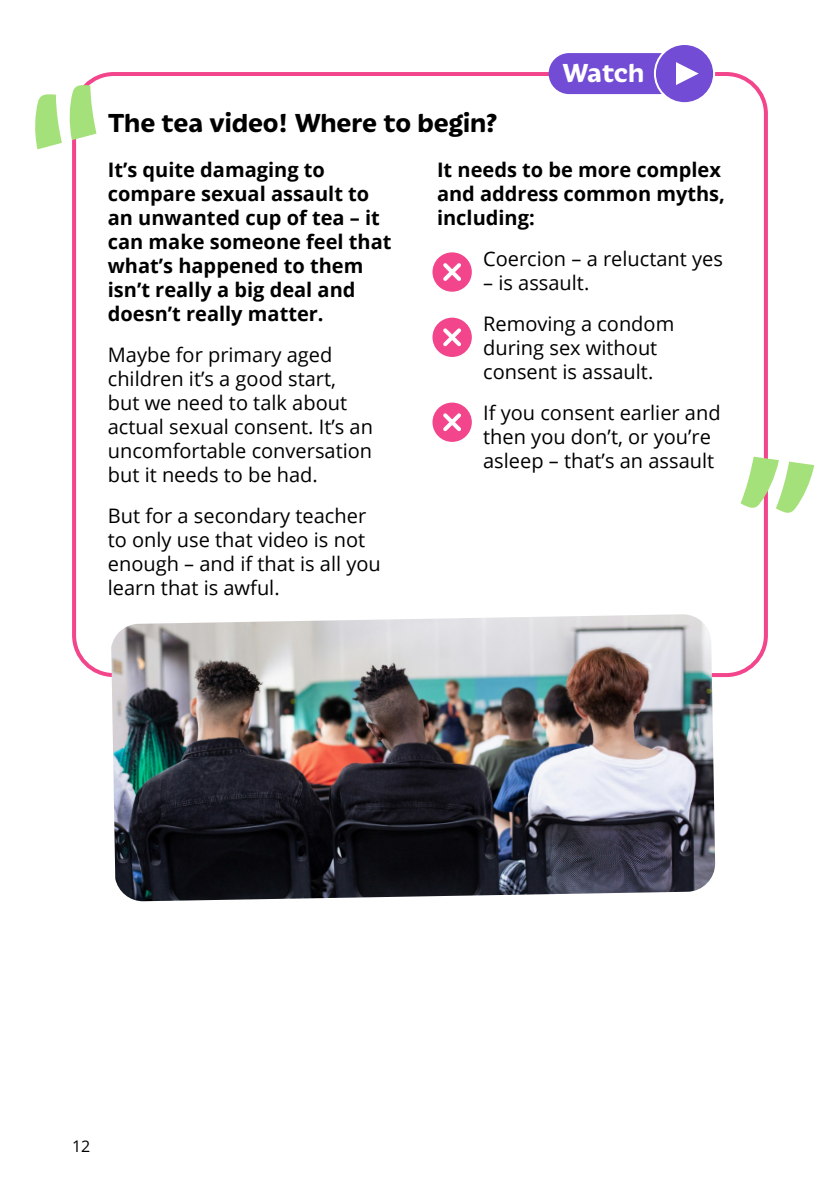
<style>
.page{position:relative;width:840px;height:1191px;background:#fff}
.page>*{position:absolute;margin:0;border:0;box-sizing:border-box;transform-origin:0 0}
.t1{font:700 28px "Iskra";color:#000}
.t2{font:700 28px "Iskra";letter-spacing:-.005em;color:#fff}
.t3{font:20px/24px "Open Sans";color:#000}
.t4{font:700 20px/24px "Open Sans";color:#000}
.t5{font:16px "Open Sans";color:#000}
</style>
<div class="page">
<img style="left:111px;top:614px;width:604px;height:287px">
<div style="left:548px;top:53px;width:132px;height:41px;background:#734cd5;border-radius:20px"></div>
<div style="left:654px;top:44px;width:59px;height:59px;background:#734cd5;border-radius:50%"></div>
<div style="left:653px;top:43px;width:61px;height:61px;border:2px solid #fff;border-radius:50%"></div>
<svg style="left:676px;top:62px;width:22px;height:23px"></svg>
<div style="left:432px;top:252px;width:39px;height:40px;background:#f2458c;border-radius:50%"></div>
<svg style="left:443px;top:263px;width:18px;height:18px"></svg>
<div style="left:432px;top:318px;width:39px;height:39px;background:#f2458c;border-radius:50%"></div>
<svg style="left:443px;top:328px;width:18px;height:19px"></svg>
<div style="left:432px;top:402px;width:39px;height:40px;background:#f2458c;border-radius:50%"></div>
<svg style="left:443px;top:413px;width:18px;height:18px"></svg>
<svg style="left:740px;top:456px;width:73px;height:57px"></svg>
<svg style="left:35px;top:85px;width:61px;height:64px"></svg>
<h1 class="t2" style="left:562px;top:52px;width:83px">Watch</h1>
<h1 class="t1" style="left:108px;top:103px;width:391px">The tea video! Where to begin?</h1>
<p class="t4" style="left:108px;top:157px;width:285px">It’s quite damaging to compare sexual assault to an unwanted cup of tea – it can make someone feel that what’s happened to them isn’t really a big deal and doesn’t really matter.</p>
<p class="t3" style="left:108px;top:342px;width:266px">Maybe for primary aged children it’s a good start,<br>but we need to talk about actual sexual consent. It’s an uncomfortable conversation but it needs to be had.</p>
<p class="t3" style="left:108px;top:503px;width:274px">But for a secondary teacher to only use that video is not enough – and if that is all you learn that is awful.</p>
<p class="t4" style="left:437px;top:157px;width:289px">It needs to be more complex and address common myths, including:</p>
<p class="t3" style="left:483px;top:246px;width:241px">Coercion – a reluctant yes</p>
<p class="t3" style="left:483px;top:262px;width:192px;line-height:41px">– is assault.<br>Removing a condom</p>
<p class="t3" style="left:483px;top:335px;width:176px">during sex without consent is assault.</p>
<p class="t3" style="left:483px;top:400px;width:239px">If you consent earlier and then you don’t, or you’re asleep – that’s an assault</p>
<p class="t5" style="left:72px;top:1135px;width:20px">12</p>
</div>
